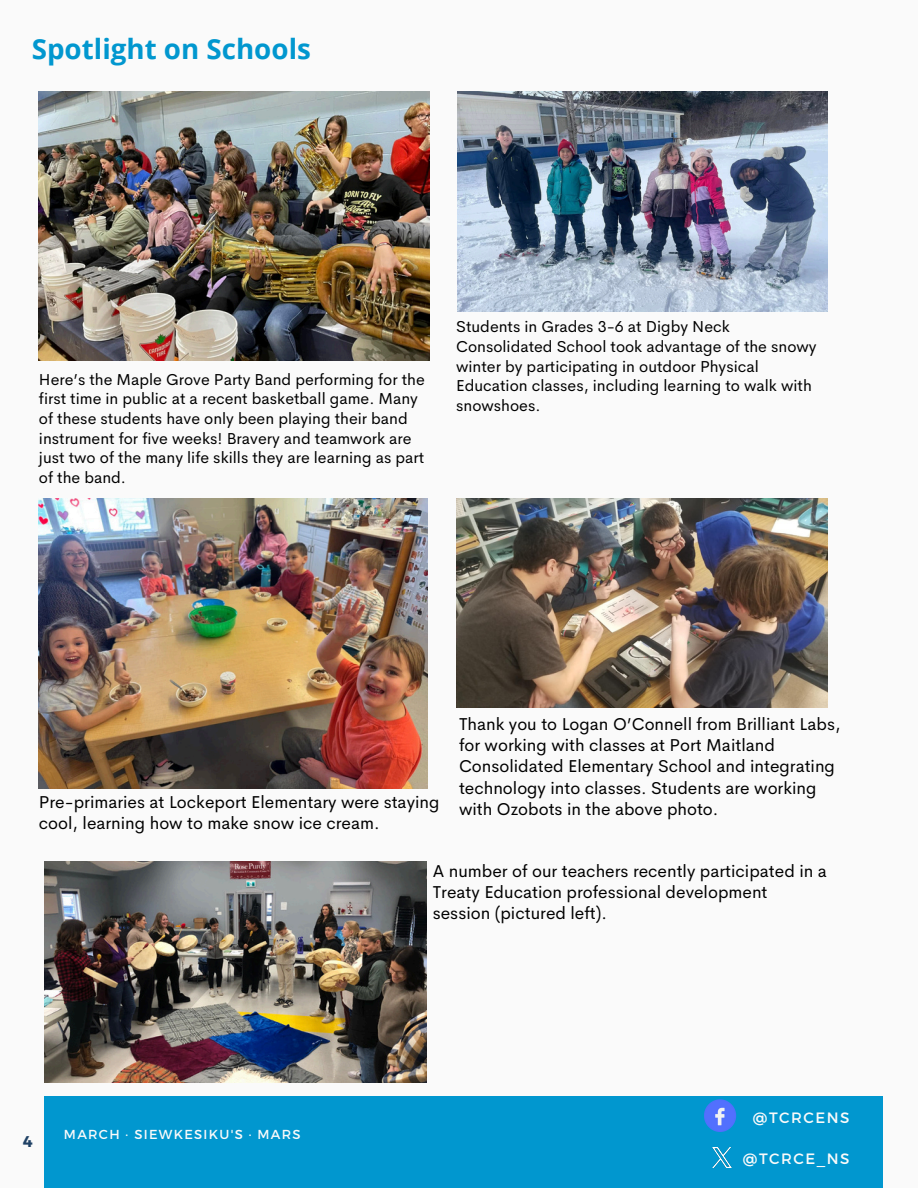
<style>
.page{position:relative;width:918px;height:1188px;background:#fafafa}
.page>*{position:absolute;margin:0;border:0;box-sizing:border-box;transform-origin:0 0}
.t1{font:700 27.75px "Open Sans";color:#0197cf}
.t2{font:17.25px/21.3px "Cerebri Sans";color:#000}
.t3{font:15.9px/19.6px "Cerebri Sans";color:#000}
.t4{font:700 15.6px "Montserrat";color:#1f4165}
.t5{font:15px "Montserrat";letter-spacing:.1em;color:#fafafa}
.t6{font:13.05px "Montserrat";letter-spacing:.1em;color:#fafafa}
</style>
<div class="page">
<img style="left:458px;top:92px;width:370px;height:219px">
<img style="left:456px;top:499px;width:371px;height:209px">
<img style="left:39px;top:499px;width:388px;height:290px">
<img style="left:39px;top:92px;width:390px;height:268px">
<div style="left:44px;top:1096px;width:838px;height:92px;background:#0197cf"></div>
<img style="left:704px;top:1099px;width:33px;height:32px">
<img style="left:712px;top:1147px;width:19px;height:20px">
<img style="left:44px;top:861px;width:383px;height:222px">
<p class="t1" style="left:32px;top:29px;width:281px">Spotlight on Schools</p>
<h2 class="t3" style="left:39px;top:369px;width:387px">Here’s the Maple Grove Party Band performing for the first time in public at a recent basketball game. Many of these students have only been playing their band instrument for five weeks! Bravery and teamwork are just two of the many life skills they are learning as part of the band.</h2>
<p class="t3" style="left:456px;top:317px;width:362px">Students in Grades 3-6 at Digby Neck Consolidated School took advantage of the snowy winter by participating in outdoor Physical Education classes, including learning to walk with snowshoes.</p>
<p class="t2" style="left:39px;top:791px;width:402px">Pre-primaries at Lockeport Elementary were staying cool, learning how to make snow ice cream.</p>
<h2 class="t2" style="left:459px;top:713px;width:383px">Thank you to Logan O’Connell from Brilliant Labs, for working with classes at Port Maitland Consolidated Elementary School and integrating technology into classes. Students are working with Ozobots in the above photo.</h2>
<h2 class="t4" style="left:23px;top:1131px;width:11px">4</h2>
<h1 class="t6" style="left:61px;top:1121px;width:262px">FEBRUARY · APUKNAJIT · FÉVRIER</h1>
<p class="t6" style="left:64px;top:1126px;width:238px">MARCH · SIEWKESIKU'S · MARS</p>
<h2 class="t2" style="left:433px;top:860px;width:396px">A number of our teachers recently participated in a<br>Treaty Education professional development session (pictured left).</h2>
<p class="t5" style="left:753px;top:1108px;width:98px">@TCRCENS</p>
<h2 class="t5" style="left:743px;top:1149px;width:108px">@TCRCE_NS</h2>
</div>
